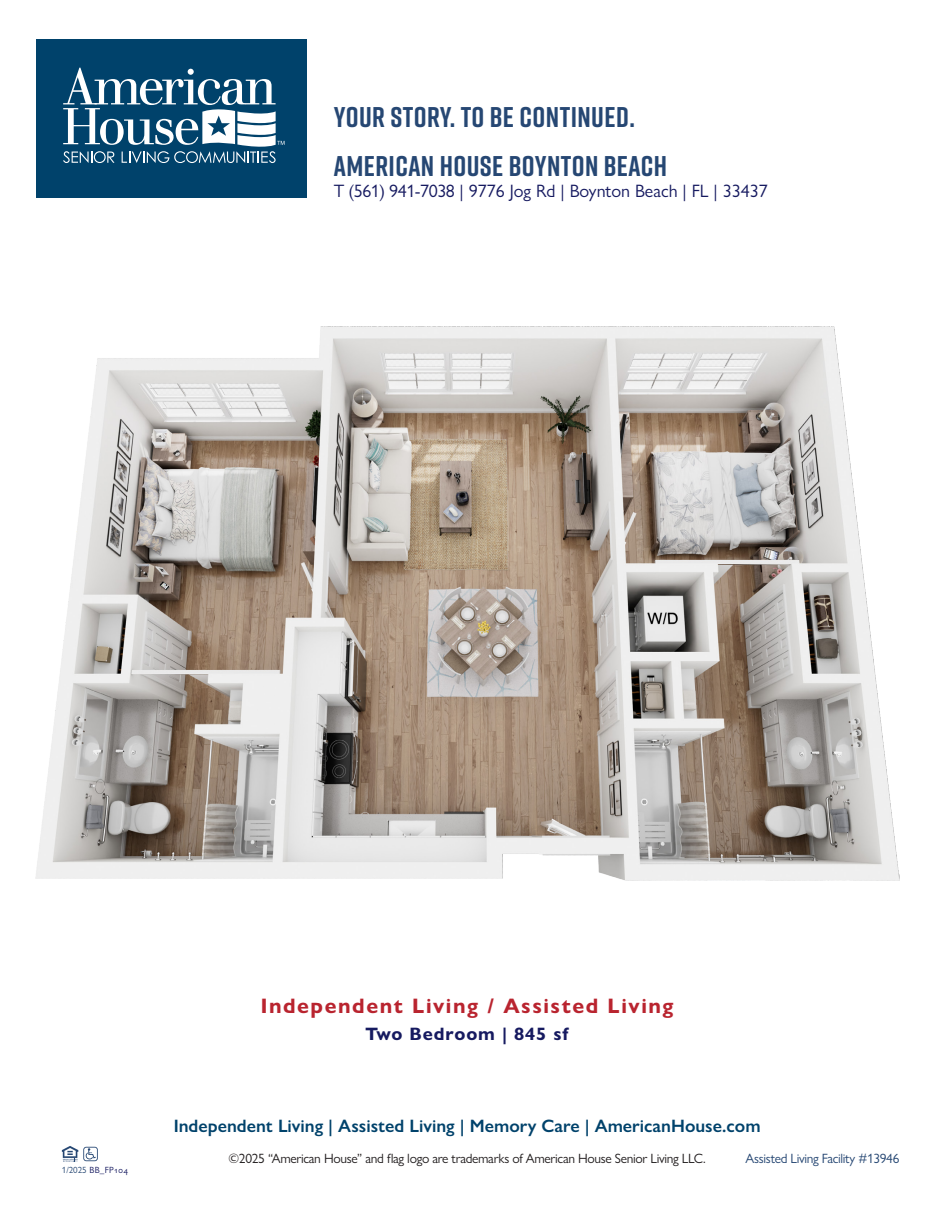
<style>
.page{position:relative;width:938px;height:1209px;background:#fff}
.page>*{position:absolute;margin:0;border:0;box-sizing:border-box;transform-origin:0 0}
.t1{font:700 28.5px "Rift";letter-spacing:.015em;color:#264773}
.Room_Details{font:700 21px "Gill Sans Nova";letter-spacing:.075em;color:#b9242f}
.t2{font:600 18px "Gill Sans Nova";color:#00426b}
.t3{font:18px "Gill Sans Nova";color:#161a60}
.Room_Details-2{font:700 18px "Gill Sans Nova";letter-spacing:.05em;color:#161a60}
.t4{font:13.5px "Gill Sans Nova";letter-spacing:-.025em;color:#231f20}
.t5{font:13.5px "Gill Sans Nova";letter-spacing:-.025em;color:#264773}
.t6{font:9px "Gill Sans Nova";letter-spacing:.04em;color:#161a60}
.s1{color:#264773}
</style>
<div class="page">
<svg style="left:62px;top:1146px;width:36px;height:16px"></svg>
<div style="left:36px;top:39px;width:271px;height:158px;background:#00426b"></div>
<svg style="left:63px;top:68px;width:221px;height:95px"></svg>
<img style="left:36px;top:327px;width:863px;height:553px">
<h1 class="t1" style="left:334px;top:96px;width:302px">YOUR STORY. TO BE CONTINUED.</h1>
<h1 class="t1" style="left:334px;top:146px;width:335px">AMERICAN HOUSE BOYNTON BEACH</h1>
<h3 class="t3" style="left:334px;top:180px;width:435px">T (561) 941-7038 | 9776 Jog Rd | Boynton Beach | FL | 33437</h3>
<p class="t6" style="left:62px;top:1164px;width:67px"><span class="s1">1/2025</span> BB_FP104</p>
<p class="Room_Details" style="left:261px;top:992px;width:414px">Independent Living / Assisted Living</p>
<p class="Room_Details-2" style="left:365px;top:1022px;width:204px">Two Bedroom | 845 sf</p>
<h3 class="t2" style="left:174px;top:1115px;width:588px">Independent Living | Assisted Living | Memory Care | AmericanHouse.com</h3>
<p class="t4" style="left:228px;top:1150px;width:478px">©2025 “American House” and flag logo are trademarks of American House Senior Living LLC.</p>
<p class="t5" style="left:745px;top:1150px;width:155px">Assisted Living Facility #13946</p>
</div>
